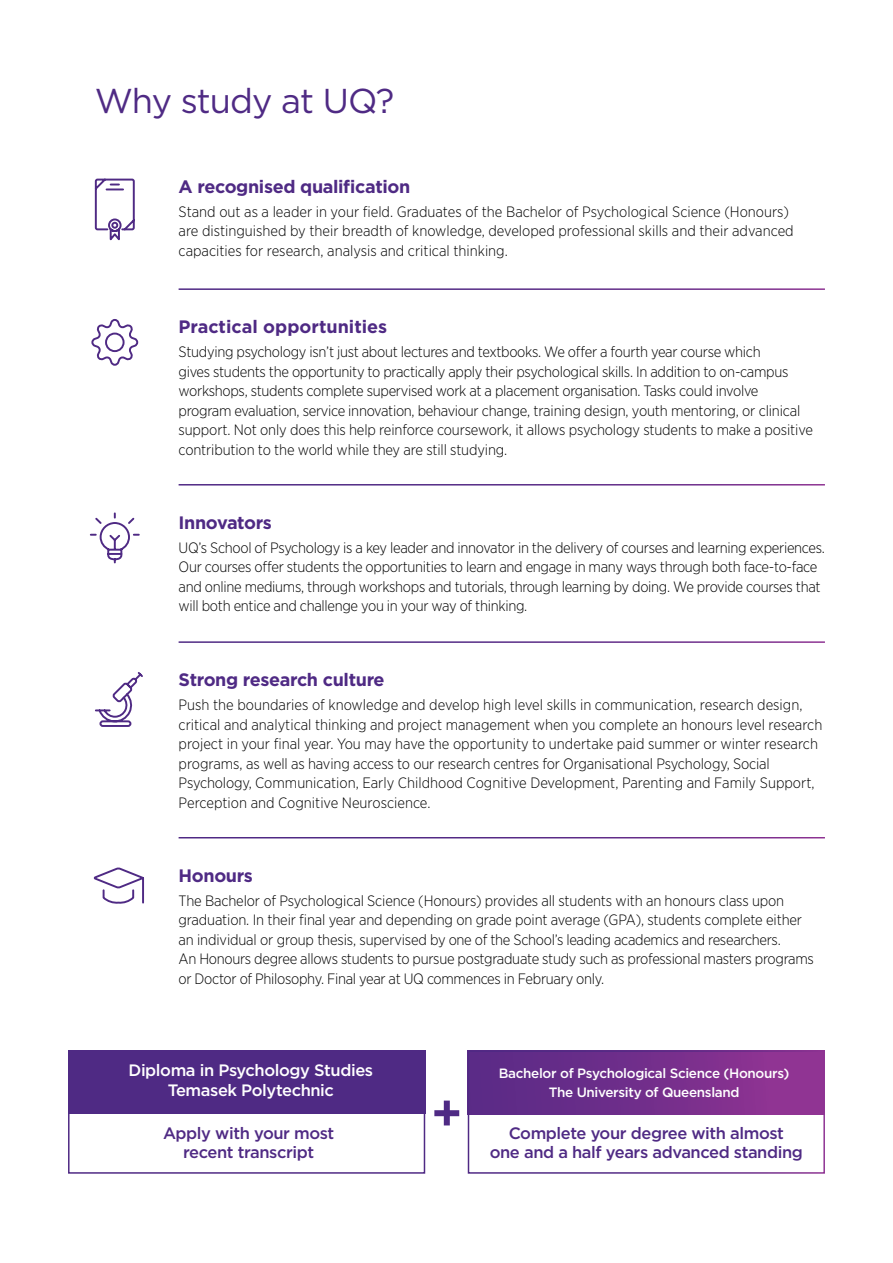
<style>
.page{position:relative;width:893px;height:1263px;background:#fff}
.page>*{position:absolute;margin:0;border:0;box-sizing:border-box;transform-origin:0 0}
.t1{font:34.5px "Gotham";letter-spacing:-.03em;color:#4f2a84}
.t2{font:700 18px "Gotham";letter-spacing:-.02em;color:#4f2a84}
.t3{font:700 18px "Gotham";color:#4f2a84}
.t4{font:500 16.5px/19.5px "Gotham";letter-spacing:-.025em;color:#4f2a84;text-align:center}
.t5{font:500 16.5px/19.5px "Gotham";letter-spacing:-.025em;color:#fff;text-align:center}
.t6{font:300 15px/19.5px "Gotham Narrow";letter-spacing:-.015em;color:#000}
.t7{font:500 13.5px/19.5px "Gotham";letter-spacing:-.025em;color:#fff;text-align:center}
</style>
<div class="page">
<div style="left:68px;top:1050px;width:357px;height:124px;border:2px solid #4f2a84"></div>
<div style="left:468px;top:1050px;width:357px;height:64px;background:linear-gradient(to right,#552a85,#943493)"></div>
<div style="left:468px;top:1050px;width:357px;height:124px;border:2px solid #fff"></div>
<div style="left:68px;top:1050px;width:357px;height:64px;background:#4f2a84"></div>
<div style="left:444px;top:1100px;width:6px;height:25px;background:#4f2a84"></div>
<div style="left:434px;top:1110px;width:25px;height:6px;background:#4f2a84"></div>
<svg style="left:89px;top:512px;width:51px;height:52px"></svg>
<svg style="left:95px;top:672px;width:48px;height:55px"></svg>
<svg style="left:93px;top:867px;width:51px;height:37px"></svg>
<svg style="left:94px;top:178px;width:41px;height:63px"></svg>
<svg style="left:91px;top:319px;width:48px;height:47px"></svg>
<h1 class="t1" style="left:95px;top:78px;width:301px">Why study at UQ?</h1>
<p class="t2" style="left:179px;top:175px;width:233px">A recognised qualification</p>
<p class="t6" style="left:179px;top:201px;width:617px">Stand out as a leader in your field. Graduates of the Bachelor of Psychological Science (Honours) are distinguished by their breadth of knowledge, developed professional skills and their advanced capacities for research, analysis and critical thinking.</p>
<p class="t3" style="left:179px;top:315px;width:210px">Practical opportunities</p>
<p class="t6" style="left:179px;top:342px;width:636px">Studying psychology isn’t just about lectures and textbooks. We offer a fourth year course which<br>gives students the opportunity to practically apply their psychological skills. In addition to on-campus workshops, students complete supervised work at a placement organisation. Tasks could involve program evaluation, service innovation, behaviour change, training design, youth mentoring, or clinical support. Not only does this help reinforce coursework, it allows psychology students to make a positive contribution to the world while they are still studying.</p>
<p class="t2" style="left:179px;top:511px;width:95px">Innovators</p>
<p class="t6" style="left:179px;top:537px;width:648px">UQ’s School of Psychology is a key leader and innovator in the delivery of courses and learning experiences.<br>Our courses offer students the opportunities to learn and engage in many ways through both face-to-face and online mediums, through workshops and tutorials, through learning by doing. We provide courses that will both entice and challenge you in your way of thinking.</p>
<p class="t2" style="left:179px;top:668px;width:208px">Strong research culture</p>
<p class="t6" style="left:179px;top:695px;width:645px">Push the boundaries of knowledge and develop high level skills in communication, research design, critical and analytical thinking and project management when you complete an honours level research project in your final year. You may have the opportunity to undertake paid summer or winter research programs, as well as having access to our research centres for Organisational Psychology, Social Psychology, Communication, Early Childhood Cognitive Development, Parenting and Family Support, Perception and Cognitive Neuroscience.</p>
<p class="t2" style="left:179px;top:863px;width:76px">Honours</p>
<p class="t6" style="left:179px;top:890px;width:637px">The Bachelor of Psychological Science (Honours) provides all students with an honours class upon graduation. In their final year and depending on grade point average (GPA), students complete either an individual or group thesis, supervised by one of the School’s leading academics and researchers.<br>An Honours degree allows students to pursue postgraduate study such as professional masters programs or Doctor of Philosophy. Final year at UQ commences in February only.</p>
<p class="t5" style="left:129px;top:1060px;width:246px">Diploma in Psychology Studies<br>Temasek Polytechnic</p>
<p class="t4" style="left:163px;top:1123px;width:173px">Apply with your most recent transcript</p>
<p class="t7" style="left:499px;top:1063px;width:292px">Bachelor of Psychological Science (Honours)<br>The University of Queensland</p>
<p class="t4" style="left:490px;top:1123px;width:315px">Complete your degree with almost<br>one and a half years advanced standing</p>
</div>
